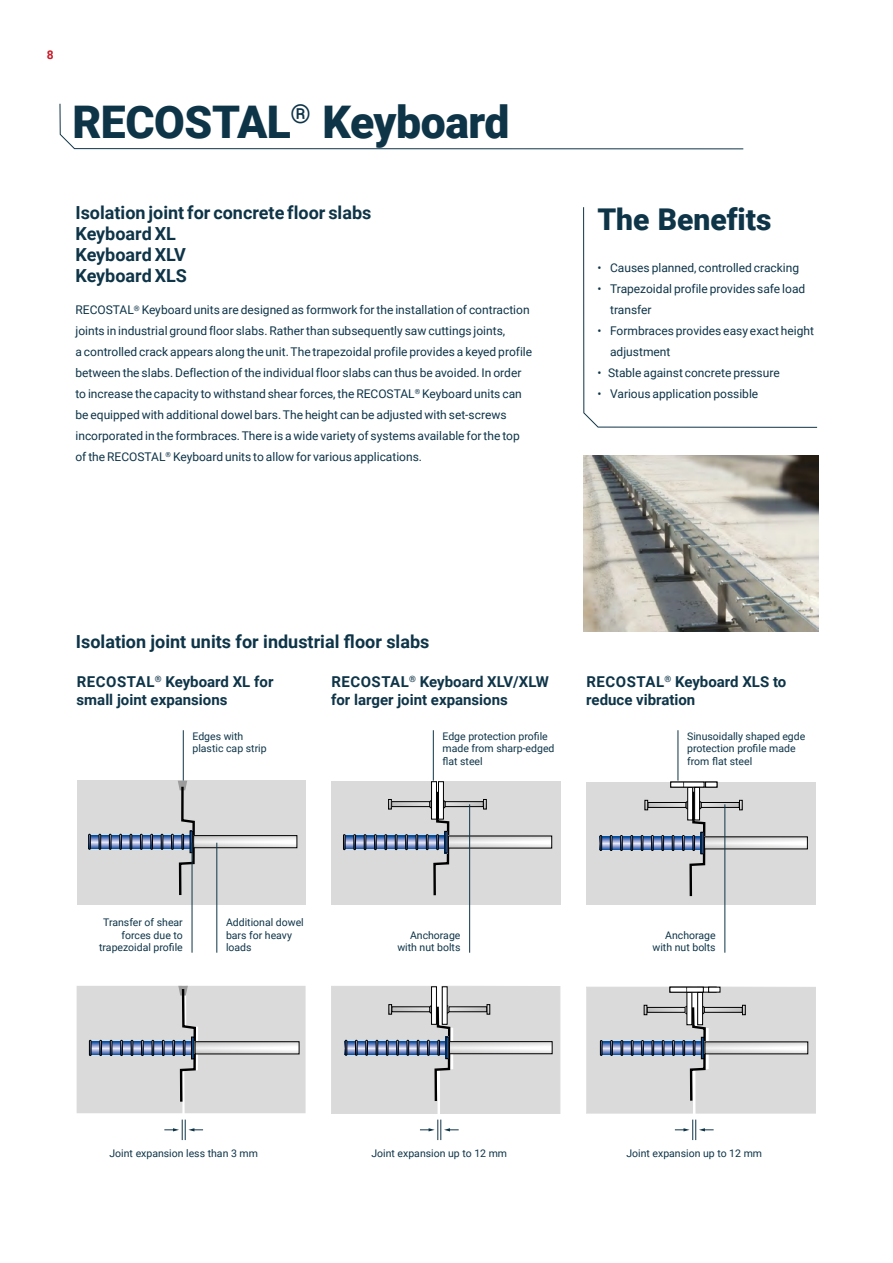
<style>
.page{position:relative;width:893px;height:1263px;background:#fff}
.page>*{position:absolute;margin:0;border:0;box-sizing:border-box;transform-origin:0 0}
.t1{font:900 45px "Roboto";letter-spacing:-.01em;color:#0e3448}
.t2{font:900 30px "Roboto";color:#0e3448}
.t3{font:700 18px/21px "Roboto";color:#0e3448}
.t4{font:700 15px/18px "Roboto";color:#0e3448}
.t5{font:12px/21px "Roboto";color:#0e3448}
.t6{font:700 12px "Roboto";color:#c81e2a}
.t7{font:10.5px/12.6px "Roboto";color:#0e3448}
</style>
<div class="page">
<svg style="left:59px;top:103px;width:685px;height:47px"></svg>
<svg style="left:583px;top:207px;width:235px;height:221px"></svg>
<svg style="left:77px;top:986px;width:229px;height:127px;background:#d0d2d4"></svg>
<div style="left:195px;top:1041px;width:104px;height:13px;border:1px solid #000"></div>
<svg style="left:331px;top:986px;width:229px;height:127px;background:#cdcfd1"></svg>
<svg style="left:442px;top:986px;width:6px;height:39px"></svg>
<div style="left:77px;top:781px;width:229px;height:124px;background:#dadada"></div>
<svg style="left:91px;top:842px;width:80px;height:6px"></svg>
<svg style="left:196px;top:841px;width:99px;height:5px"></svg>
<svg style="left:196px;top:837px;width:99px;height:4px"></svg>
<svg style="left:91px;top:835px;width:80px;height:7px"></svg>
<div style="left:88px;top:834px;width:3px;height:15px;border:1px solid #000"></div>
<svg style="left:99px;top:834px;width:2px;height:15px"></svg>
<svg style="left:109px;top:834px;width:2px;height:15px"></svg>
<svg style="left:120px;top:834px;width:2px;height:15px"></svg>
<svg style="left:130px;top:834px;width:2px;height:15px"></svg>
<svg style="left:140px;top:834px;width:2px;height:15px"></svg>
<svg style="left:151px;top:834px;width:2px;height:15px"></svg>
<svg style="left:161px;top:834px;width:2px;height:15px"></svg>
<svg style="left:171px;top:781px;width:25px;height:116px"></svg>
<div style="left:193px;top:835px;width:104px;height:13px;border:1px solid #000"></div>
<div style="left:331px;top:781px;width:229px;height:124px;background:#dadada"></div>
<svg style="left:345px;top:842px;width:81px;height:7px"></svg>
<svg style="left:450px;top:842px;width:100px;height:4px"></svg>
<svg style="left:450px;top:837px;width:100px;height:5px"></svg>
<svg style="left:345px;top:835px;width:81px;height:7px"></svg>
<svg style="left:343px;top:834px;width:2px;height:16px"></svg>
<svg style="left:354px;top:834px;width:2px;height:16px"></svg>
<svg style="left:364px;top:834px;width:2px;height:16px"></svg>
<svg style="left:374px;top:834px;width:2px;height:16px"></svg>
<svg style="left:385px;top:834px;width:2px;height:16px"></svg>
<svg style="left:395px;top:834px;width:2px;height:16px"></svg>
<svg style="left:405px;top:834px;width:2px;height:16px"></svg>
<svg style="left:416px;top:834px;width:2px;height:16px"></svg>
<svg style="left:393px;top:803px;width:18px;height:2px"></svg>
<div style="left:391px;top:801px;width:39px;height:6px;border:1px solid #000"></div>
<div style="left:388px;top:799px;width:4px;height:10px;border:1px solid #000"></div>
<div style="left:431px;top:781px;width:13px;height:11px;background:#fff"></div>
<svg style="left:431px;top:781px;width:6px;height:7px"></svg>
<svg style="left:426px;top:788px;width:24px;height:108px"></svg>
<svg style="left:447px;top:803px;width:34px;height:2px"></svg>
<div style="left:445px;top:801px;width:38px;height:6px;border:1px solid #000"></div>
<svg style="left:483px;top:799px;width:3px;height:10px"></svg>
<svg style="left:438px;top:781px;width:6px;height:39px"></svg>
<div style="left:586px;top:782px;width:230px;height:123px;background:#dadada"></div>
<svg style="left:602px;top:843px;width:80px;height:7px"></svg>
<svg style="left:707px;top:843px;width:99px;height:4px"></svg>
<svg style="left:707px;top:838px;width:99px;height:5px"></svg>
<svg style="left:602px;top:836px;width:80px;height:7px"></svg>
<svg style="left:600px;top:835px;width:2px;height:16px"></svg>
<svg style="left:610px;top:835px;width:2px;height:16px"></svg>
<svg style="left:620px;top:835px;width:2px;height:16px"></svg>
<svg style="left:631px;top:835px;width:2px;height:16px"></svg>
<svg style="left:641px;top:835px;width:2px;height:16px"></svg>
<svg style="left:651px;top:835px;width:2px;height:16px"></svg>
<svg style="left:662px;top:835px;width:2px;height:16px"></svg>
<svg style="left:672px;top:835px;width:2px;height:16px"></svg>
<svg style="left:650px;top:804px;width:17px;height:2px"></svg>
<div style="left:648px;top:802px;width:38px;height:6px;border:1px solid #000"></div>
<svg style="left:645px;top:800px;width:3px;height:10px"></svg>
<svg style="left:670px;top:781px;width:35px;height:6px"></svg>
<svg style="left:705px;top:781px;width:12px;height:6px"></svg>
<svg style="left:682px;top:782px;width:25px;height:115px"></svg>
<svg style="left:703px;top:804px;width:34px;height:2px"></svg>
<div style="left:701px;top:802px;width:38px;height:6px;border:1px solid #000"></div>
<svg style="left:739px;top:800px;width:3px;height:10px"></svg>
<svg style="left:694px;top:787px;width:6px;height:33px"></svg>
<svg style="left:586px;top:987px;width:230px;height:126px;background:#cecfd2"></svg>
<svg style="left:697px;top:992px;width:6px;height:33px"></svg>
<hr style="left:183px;top:730px;width:1px;height:50px;background:#0e3448">
<hr style="left:192px;top:843px;width:1px;height:110px;background:#0e3448">
<hr style="left:469px;top:804px;width:1px;height:149px;background:#0e3448">
<hr style="left:725px;top:804px;width:1px;height:149px;background:#0e3448">
<hr style="left:217px;top:843px;width:1px;height:110px;background:#0e3448">
<hr style="left:433px;top:730px;width:1px;height:50px;background:#0e3448">
<hr style="left:678px;top:730px;width:1px;height:50px;background:#0e3448">
<svg style="left:164px;top:1119px;width:39px;height:21px"></svg>
<svg style="left:420px;top:1119px;width:39px;height:21px"></svg>
<svg style="left:675px;top:1119px;width:39px;height:21px"></svg>
<img style="left:583px;top:455px;width:236px;height:176px">
<p class="t6" style="left:47px;top:47px;width:8px">8</p>
<h1 class="t1" style="left:72px;top:90px;width:439px">RECOSTAL<sup>®</sup> Keyboard</h1>
<h3 class="t3" style="left:75px;top:201px;width:297px">Isolation joint for concrete floor slabs<br>Keyboard XL<br>Keyboard XLV<br>Keyboard XLS</h3>
<p class="t5" style="left:75px;top:299px;width:458px">RECOSTAL<sup>®</sup> Keyboard units are designed as formwork for the installation of contraction joints in industrial ground floor slabs. Rather than subsequently saw cuttings joints,<br>a controlled crack appears along the unit. The trapezoidal profile provides a keyed profile between the slabs. Deflection of the individual floor slabs can thus be avoided. In order to increase the capacity to withstand shear forces, the RECOSTAL<sup>®</sup> Keyboard units can be equipped with additional dowel bars. The height can be adjusted with set-screws incorporated in the formbraces. There is a wide variety of systems available for the top of the RECOSTAL<sup>®</sup> Keyboard units to allow for various applications.</p>
<h2 class="t2" style="left:597px;top:198px;width:176px">The Benefits</h2>
<p class="t5" style="left:597px;top:257px;width:203px">• Causes planned, controlled cracking</p>
<p class="t5" style="left:610px;top:278px;width:197px;text-indent:-13px">• Trapezoidal profile provides safe load transfer</p>
<p class="t5" style="left:610px;top:320px;width:205px;text-indent:-13px">• Formbraces provides easy exact height adjustment</p>
<p class="t5" style="left:597px;top:362px;width:184px">• Stable against concrete pressure</p>
<p class="t5" style="left:597px;top:383px;width:162px">• Various application possible</p>
<h3 class="t3" style="left:76px;top:631px;width:355px">Isolation joint units for industrial floor slabs</h3>
<p class="t4" style="left:77px;top:672px;width:198px;text-indent:78px"><sup>®</sup> Keyboard XL for small joint expansions</p>
<p class="t4" style="left:331px;top:672px;width:11px">recostal</p>
<p class="t4" style="left:331px;top:672px;width:219px;text-indent:78px"><sup>®</sup> Keyboard XLV/XLW for larger joint expansions</p>
<p class="t4" style="left:77px;top:672px;width:11px">recostal</p>
<p class="t4" style="left:586px;top:672px;width:202px;text-indent:78px"><sup>®</sup> Keyboard XLS to reduce vibration</p>
<p class="t4" style="left:586px;top:672px;width:11px">recostal</p>
<p class="t7" style="left:192px;top:729px;width:76px">Edges with plastic cap strip</p>
<p class="t7" style="left:99px;top:915px;width:85px;text-align:right">Transfer of shear forces due to trapezoidal profile</p>
<p class="t7" style="left:226px;top:915px;width:79px">Additional dowel bars for heavy loads</p>
<p class="t7" style="left:442px;top:729px;width:113px">Edge protection profile made from sharp-edged flat steel</p>
<p class="t7" style="left:687px;top:729px;width:120px">Sinusoidally shaped egde protection profile made from flat steel</p>
<p class="t7" style="left:397px;top:928px;width:65px;text-align:right">Anchorage with nut bolts</p>
<p class="t7" style="left:652px;top:928px;width:65px;text-align:right">Anchorage with nut bolts</p>
<p class="t7" style="left:109px;top:1146px;width:150px">Joint expansion less than 3 mm</p>
<p class="t7" style="left:371px;top:1146px;width:137px">Joint expansion up to 12 mm</p>
<p class="t7" style="left:626px;top:1146px;width:137px">Joint expansion up to 12 mm</p>
</div>
